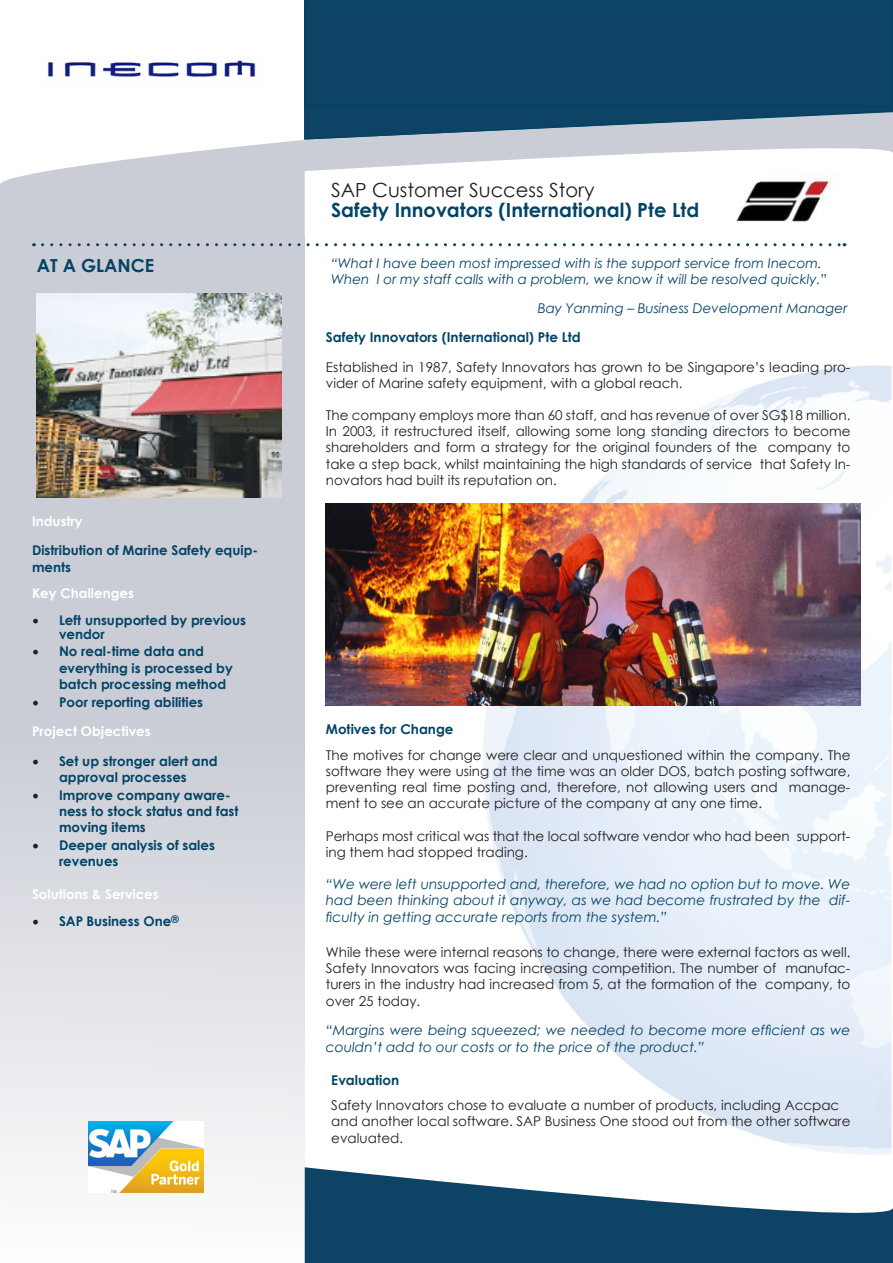
<style>
.page{position:relative;width:893px;height:1263px;background:#fff}
.page>*{position:absolute;margin:0;border:0;box-sizing:border-box;transform-origin:0 0}
.Paragraph_Style1{font:700 19.5px "Century Gothic";color:#034466}
.Paragraph_Style9{font:19.5px "Century Gothic";color:#231f20}
.t1{font:700 18px "Century Gothic";color:#034365}
.Paragraph_Style15{font:italic 13.8px/16.2px "Century Gothic";color:#034466;text-align:justify}
.Paragraph_Style17{font:italic 13.8px/16.2px "Century Gothic";color:#034466}
.Paragraph_Style13{font:13.5px/16.2px "Century Gothic";color:#231f20;text-align:justify}
.Paragraph_Style10{font:13.5px/16.2px "Century Gothic";color:#231f20;text-align:justify}
.Paragraph_Style16{font:13.5px/16.2px "Century Gothic";color:#231f20;text-align:justify}
.Paragraph_Style1-2{font:13.5px/16.5px "Century Gothic";color:#231f20}
.Paragraph_Style10-2{font:italic 13.5px/16.2px "Century Gothic";color:#034466}
.Paragraph_Style12{font:13.5px/16.2px "Century Gothic";color:#231f20}
.Paragraph_Style14{font:13.5px/16.2px "Century Gothic";color:#231f20}
.Paragraph_Style11{font:italic 13.5px "Century Gothic";color:#034466}
.Paragraph_Style11-2{font:700 13.5px "Century Gothic";color:#034466}
.Paragraph_Style1-3{font:700 13.5px "Century Gothic";color:#034466}
.Paragraph_Style2{font:700 13.35px/16.2px "Century Gothic";color:#034466}
.Paragraph_Style2-2{font:700 13.35px "Century Gothic";color:#fff}
.Paragraph_Style7{font:700 13.35px "Century Gothic";color:#fff}
.Paragraph_Style3{font:700 13.35px "Century Gothic";color:#fff}
.s1{font-family:"Minion Pro";font-weight:400;font-size:18px;color:#231f20}
</style>
<div class="page">
<svg style="left:0;top:140px;width:893px;height:96px"></svg>
<div style="left:0;top:236px;width:305px;height:1027px;background:linear-gradient(to bottom,#bdbfca,#f2f2f5)"></div>
<svg style="left:305px;top:1167px;width:588px;height:96px;fill:#0d4365"></svg>
<img style="left:468px;top:365px;width:425px;height:804px">
<img style="left:47px;top:60px;width:209px;height:17px">
<div style="left:305px;top:0;width:588px;height:106px;background:#0d4365"></div>
<svg style="left:304px;top:105px;width:589px;height:35px;background:#587a92"></svg>
<img style="left:88px;top:1121px;width:115px;height:72px">
<svg style="left:43px;top:243px;width:802px;height:3px"></svg>
<img style="left:326px;top:503px;width:535px;height:203px">
<img style="left:723px;top:171px;width:120px;height:61px">
<img style="left:37px;top:293px;width:244px;height:205px">
<p class="t1" style="left:37px;top:252px;width:119px">AT A GLANCE</p>
<p class="Paragraph_Style2-2" style="left:32px;top:511px;width:52px">Industry</p>
<p class="Paragraph_Style2" style="left:32px;top:542px;width:228px">Distribution of Marine Safety equip&shy;ments</p>
<p class="Paragraph_Style3" style="left:32px;top:583px;width:104px">Key Challenges</p>
<p class="Paragraph_Style2" style="left:59px;top:613px;width:189px;line-height:13.4px;text-indent:-27px"><span class="s1">•</span> Left unsupported by previous vendor</p>
<p class="Paragraph_Style2" style="left:59px;top:643px;width:175px;text-indent:-27px"><span class="s1">•</span> No real-time data and everything is processed by batch processing method</p>
<p class="Paragraph_Style2" style="left:32px;top:693px;width:173px"><span class="s1">•</span> Poor reporting abilities</p>
<p class="Paragraph_Style2-2" style="left:32px;top:721px;width:120px">Project Objectives</p>
<p class="Paragraph_Style2" style="left:32px;top:752px;width:187px;text-align:center"><span class="s1">•</span> Set up stronger alert and approval processes</p>
<p class="Paragraph_Style2" style="left:59px;top:786px;width:181px;text-indent:-27px"><span class="s1">•</span> Improve company aware&shy;ness to stock status and fast moving items</p>
<p class="Paragraph_Style2" style="left:59px;top:836px;width:157px;text-indent:-27px"><span class="s1">•</span> Deeper analysis of sales revenues</p>
<p class="Paragraph_Style7" style="left:32px;top:884px;width:128px">Solutions &amp; Services</p>
<p class="Paragraph_Style2" style="left:32px;top:912px;width:149px"><span class="s1">•</span> SAP Business One<sup>®</sup></p>
<p class="Paragraph_Style9" style="left:331px;top:176px;width:265px">SAP Customer Success Story</p>
<p class="Paragraph_Style1" style="left:331px;top:195px;width:370px">Safety Innovators (International) Pte Ltd</p>
<p class="Paragraph_Style10-2" style="left:331px;top:255px;width:497px">“What I have been most impressed with is the support service from Inecom.<br>When I or my staff calls with a problem, we know it will be resolved quickly.”</p>
<p class="Paragraph_Style11" style="left:538px;top:298px;width:311px">Bay Yanming – Business Development Manager</p>
<p class="Paragraph_Style11-2" style="left:326px;top:327px;width:256px">Safety Innovators (International) Pte Ltd</p>
<p class="Paragraph_Style12" style="left:326px;top:358px;width:526px">Established in 1987, Safety Innovators has grown to be Singapore’s leading pro&shy;vider of Marine safety equipment, with a global reach.</p>
<p class="Paragraph_Style13" style="left:326px;top:407px;width:526px">The company employs more than 60 staff, and has revenue of over SG$18 million.<br>In 2003, it restructured itself, allowing some long standing directors to become shareholders and form a strategy for the original founders of the company to take a step back, whilst maintaining the high standards of service that Safety In&shy;novators had built its reputation on.</p>
<p class="Paragraph_Style1-3" style="left:326px;top:719px;width:129px">Motives for Change</p>
<p class="Paragraph_Style10" style="left:326px;top:746px;width:526px">The motives for change were clear and unquestioned within the company. The software they were using at the time was an older DOS, batch posting software, preventing real time posting and, therefore, not allowing users and manage&shy;ment to see an accurate picture of the company at any one time.</p>
<p class="Paragraph_Style14" style="left:326px;top:827px;width:526px">Perhaps most critical was that the local software vendor who had been support&shy;ing them had stopped trading.</p>
<p class="Paragraph_Style15" style="left:326px;top:876px;width:526px">“We were left unsupported and, therefore, we had no option but to move. We had been thinking about it anyway, as we had become frustrated by the dif&shy;ficulty in getting accurate reports from the system.”</p>
<p class="Paragraph_Style16" style="left:326px;top:944px;width:526px">While these were internal reasons to change, there were external factors as well.<br>Safety Innovators was facing increasing competition. The number of manufac&shy;turers in the industry had increased from 5, at the formation of the company, to over 25 today.</p>
<p class="Paragraph_Style17" style="left:326px;top:1022px;width:526px">“Margins were being squeezed; we needed to become more efficient as we couldn’t add to our costs or to the price of the product.”</p>
<p class="Paragraph_Style1-3" style="left:331px;top:1070px;width:69px">Evaluation</p>
<p class="Paragraph_Style1-2" style="left:331px;top:1096px;width:509px">Safety Innovators chose to evaluate a number of products, including Accpac</p>
<p class="Paragraph_Style1-2" style="left:331px;top:1113px;width:521px">and another local software. SAP Business One stood out from the other software evaluated.</p>
</div>
